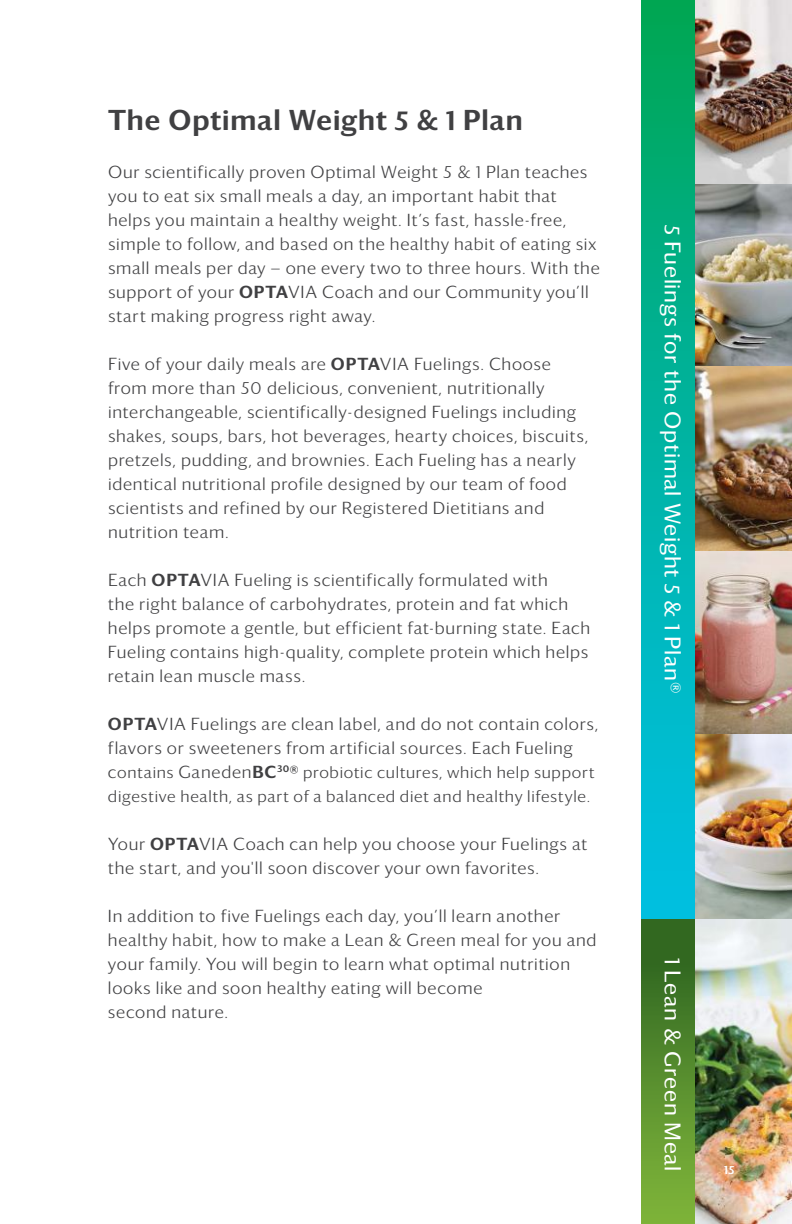
<style>
.page{position:relative;width:792px;height:1224px;background:#fff}
.page>*{position:absolute;margin:0;border:0;box-sizing:border-box;transform-origin:0 0}
.t1{font:28px "Darby Sans Medium TSFL";letter-spacing:.03em;color:#404042}
.t2{font:22px "Darby Sans Regular TSFL";letter-spacing:.03em;color:#fff}
.t3{font:17px/24px "Darby Sans Light TSFL";letter-spacing:.04em;color:#404042}
.t4{font:16px/24px "Darby Sans Light TSFL";letter-spacing:.045em;color:#404042}
.t5{font:12px "Darby Sans Medium TSFL";color:#fff}
.s1{font-family:"Darby Sans Medium TSFL"}
.s2{font-size:17px}
.s3{font-family:"Darby Sans Medium TSFL";font-size:17px}
</style>
<div class="page">
<img style="left:695px;top:0;width:97px;height:1224px">
<svg style="left:642px;top:0;width:53px;height:919px;background:#00b3a1"></svg>
<div style="left:642px;top:919px;width:53px;height:305px;background:linear-gradient(to bottom,#29601e,#81b73b)"></div>
<h1 class="t1" style="left:108px;top:99px;width:416px">The Optimal Weight 5 &amp; 1 Plan</h1>
<p class="t3" style="left:108px;top:159px;width:493px">Our scientifically proven Optimal Weight 5 &amp; 1 Plan teaches you to eat six small meals a day, an important habit that helps you maintain a healthy weight. It’s fast, hassle-free, simple to follow, and based on the healthy habit of eating six small meals per day — one every two to three hours. With the support of your <span class="s1">OPTA</span>VIA Coach and our Community you’ll start making progress right away.</p>
<p class="t3" style="left:108px;top:351px;width:482px">Five of your daily meals are <span class="s1">OPTA</span>VIA Fuelings. Choose from more than 50 delicious, convenient, nutritionally interchangeable, scientifically-designed Fuelings including shakes, soups, bars, hot beverages, hearty choices, biscuits, pretzels, pudding, and brownies. Each Fueling has a nearly identical nutritional profile designed by our team of food scientists and refined by our Registered Dietitians and nutrition team.</p>
<p class="t3" style="left:108px;top:567px;width:484px">Each <span class="s1">OPTA</span>VIA Fueling is scientifically formulated with<br>the right balance of carbohydrates, protein and fat which helps promote a gentle, but efficient fat-burning state. Each Fueling contains high-quality, complete protein which helps retain lean muscle mass.</p>
<p class="t3" style="left:108px;top:711px;width:492px"><span class="s1">OPTA</span>VIA Fuelings are clean label, and do not contain colors, flavors or sweeteners from artificial sources. Each Fueling</p>
<p class="t4" style="left:108px;top:759px;width:488px"><span class="s2">c</span>ontains <span class="s2">Ganeden</span><span class="s3">BC</span><sup>30</sup><span class="s3">®</span> probiotic cultures, which help support digestive health, as part of a balanced diet and healthy lifestyle.</p>
<p class="t3" style="left:108px;top:831px;width:481px">Your <span class="s1">OPTA</span>VIA Coach can help you choose your Fuelings at the start, and you'll soon discover your own favorites.</p>
<p class="t3" style="left:108px;top:903px;width:490px">In addition to five Fuelings each day, you’ll learn another healthy habit, how to make a Lean &amp; Green meal for you and your family. You will begin to learn what optimal nutrition looks like and soon healthy eating will become<br>second nature.</p>
<p class="t2" style="left:688px;top:225px;width:470px;rotate:90deg">5 Fuelings for the Optimal Weight 5 &amp; 1 Plan®</p>
<p class="t2" style="left:688px;top:958px;width:215px;rotate:90deg">1 Lean &amp; Green Meal</p>
<p class="t5" style="left:724px;top:1160px;width:12px">15</p>
</div>
